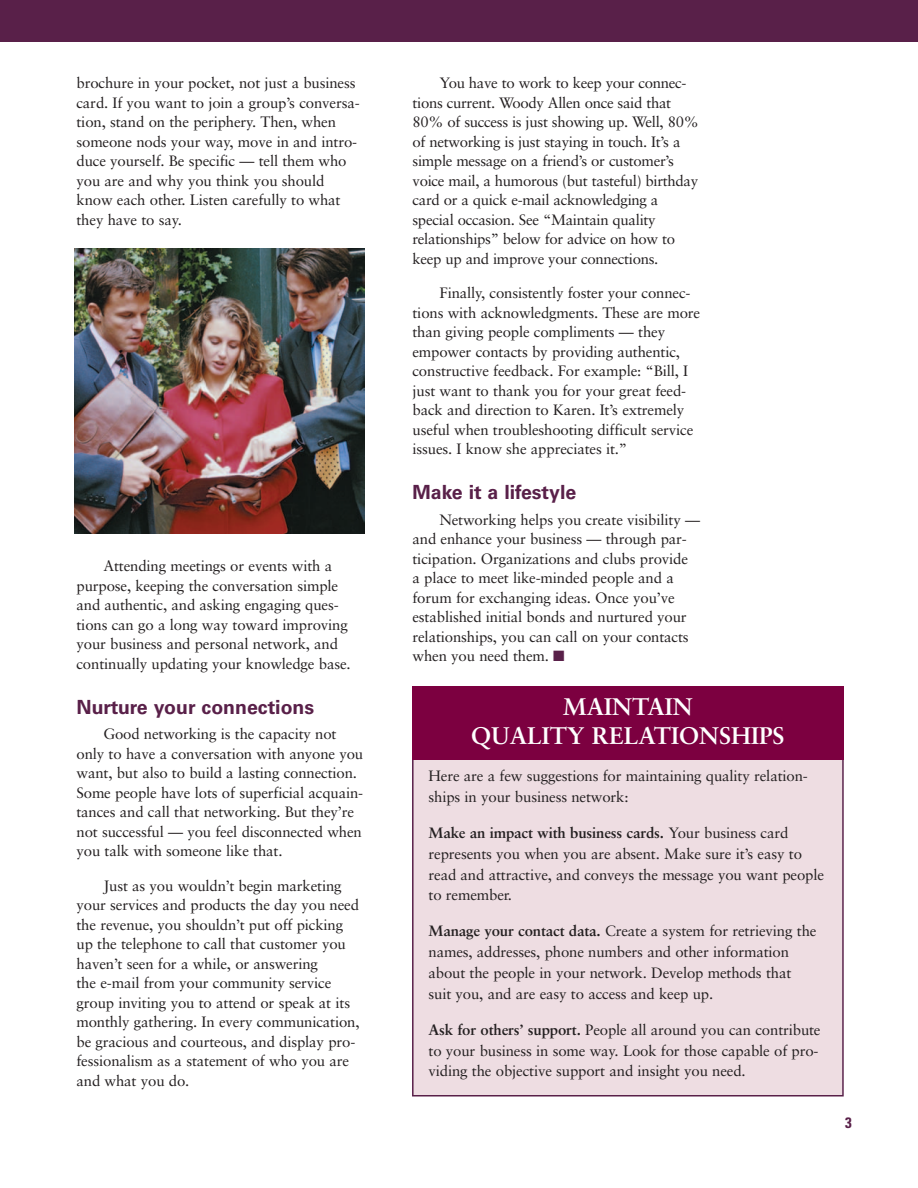
<style>
.page{position:relative;width:918px;height:1188px;background:#fff}
.page>*{position:absolute;margin:0;border:0;box-sizing:border-box;transform-origin:0 0}
.t1{font:700 24px/28.8px "Sabon";color:#fff;text-align:center}
.t2{font:700 19.5px "Univers";color:#592049}
.t3{font:15px/19.5px "Sabon";letter-spacing:-.01em;color:#231f20}
.t4{font:700 condensed 15px "Univers";color:#592049}
.s1{color:#592049}
.s2{font-weight:700}
</style>
<div class="page">
<div style="left:414px;top:755px;width:428px;height:340px;background:#eedde2"></div>
<div style="left:412px;top:753px;width:432px;height:343px;border:2px solid #592049"></div>
<div style="left:412px;top:686px;width:432px;height:74px;background:#7c0040"></div>
<img style="left:74px;top:249px;width:290px;height:285px">
<div style="left:0;top:0;width:918px;height:41px;background:#592049"></div>
<p class="t3" style="left:76px;top:73px;width:285px">brochure in your pocket, not just a business card. If you want to join a group’s conversa&shy;tion, stand on the periphery. Then, when someone nods your way, move in and intro&shy;duce yourself. Be specific — tell them who you are and why you think you should know each other. Listen carefully to what they have to say.</p>
<p class="t3" style="left:76px;top:556px;width:276px;text-indent:27px">Attending meetings or events with a purpose, keeping the conversation simple and authentic, and asking engaging ques&shy;tions can go a long way toward improving your business and personal network, and continually updating your knowledge base.</p>
<h2 class="t2" style="left:76px;top:696px;width:239px">Nurture your connections</h2>
<p class="t3" style="left:76px;top:724px;width:288px;text-indent:27px">Good networking is the capacity not only to have a conversation with anyone you want, but also to build a lasting connection.<br>Some people have lots of superficial acquain&shy;tances and call that networking. But they’re not successful — you feel disconnected when you talk with someone like that.</p>
<p class="t3" style="left:76px;top:876px;width:285px;text-indent:27px">Just as you wouldn’t begin marketing your services and products the day you need the revenue, you shouldn’t put off picking up the telephone to call that customer you haven’t seen for a while, or answering<br>the e-mail from your community service group inviting you to attend or speak at its monthly gathering. In every communication, be gracious and courteous, and display pro&shy;fessionalism as a statement of who you are and what you do.</p>
<p class="t3" style="left:412px;top:73px;width:288px;text-indent:27px">You have to work to keep your connec&shy;tions current. Woody Allen once said that 80% of success is just showing up. Well, 80% of networking is just staying in touch. It’s a simple message on a friend’s or customer’s voice mail, a humorous (but tasteful) birthday card or a quick e-mail acknowledging a special occasion. See “Maintain quality relationships” below for advice on how to keep up and improve your connections.</p>
<p class="t3" style="left:412px;top:283px;width:289px;text-indent:27px">Finally, consistently foster your connec&shy;tions with acknowledgments. These are more than giving people compliments — they empower contacts by providing authentic, constructive feedback. For example: “Bill, I just want to thank you for your great feed&shy;back and direction to Karen. It’s extremely useful when troubleshooting difficult service issues. I know she appreciates it.”</p>
<h2 class="t2" style="left:412px;top:481px;width:165px">Make it a lifestyle</h2>
<p class="t3" style="left:412px;top:510px;width:289px;text-indent:27px">Networking helps you create visibility — and enhance your business — through par&shy;ticipation. Organizations and clubs provide<br>a place to meet like-minded people and a forum for exchanging ideas. Once you’ve established initial bonds and nurtured your relationships, you can call on your contacts when you need them. <span class="s1">■</span></p>
<h1 class="t1" style="left:471px;top:691px;width:315px">MAINTAIN<br>QUALITY RELATIONSHIPS</h1>
<p class="t3" style="left:429px;top:765px;width:381px;line-height:20.9px">Here are a few suggestions for maintaining quality relation&shy;ships in your business network:</p>
<p class="t3" style="left:429px;top:822px;width:397px;line-height:20.9px"><span class="s2">Make an impact with business cards.</span> Your business card represents you when you are absent. Make sure it’s easy to read and attractive, and conveys the message you want people to remember.</p>
<p class="t3" style="left:429px;top:920px;width:389px;line-height:20.9px"><span class="s2">Manage your contact data.</span> Create a system for retrieving the names, addresses, phone numbers and other information about the people in your network. Develop methods that suit you, and are easy to access and keep up.</p>
<p class="t3" style="left:429px;top:1019px;width:394px;line-height:20.9px"><span class="s2">Ask for others’ support.</span> People all around you can contribute to your business in some way. Look for those capable of pro&shy;viding the objective support and insight you need.</p>
<p class="t4" style="left:845px;top:1114px;width:8px">3</p>
</div>
